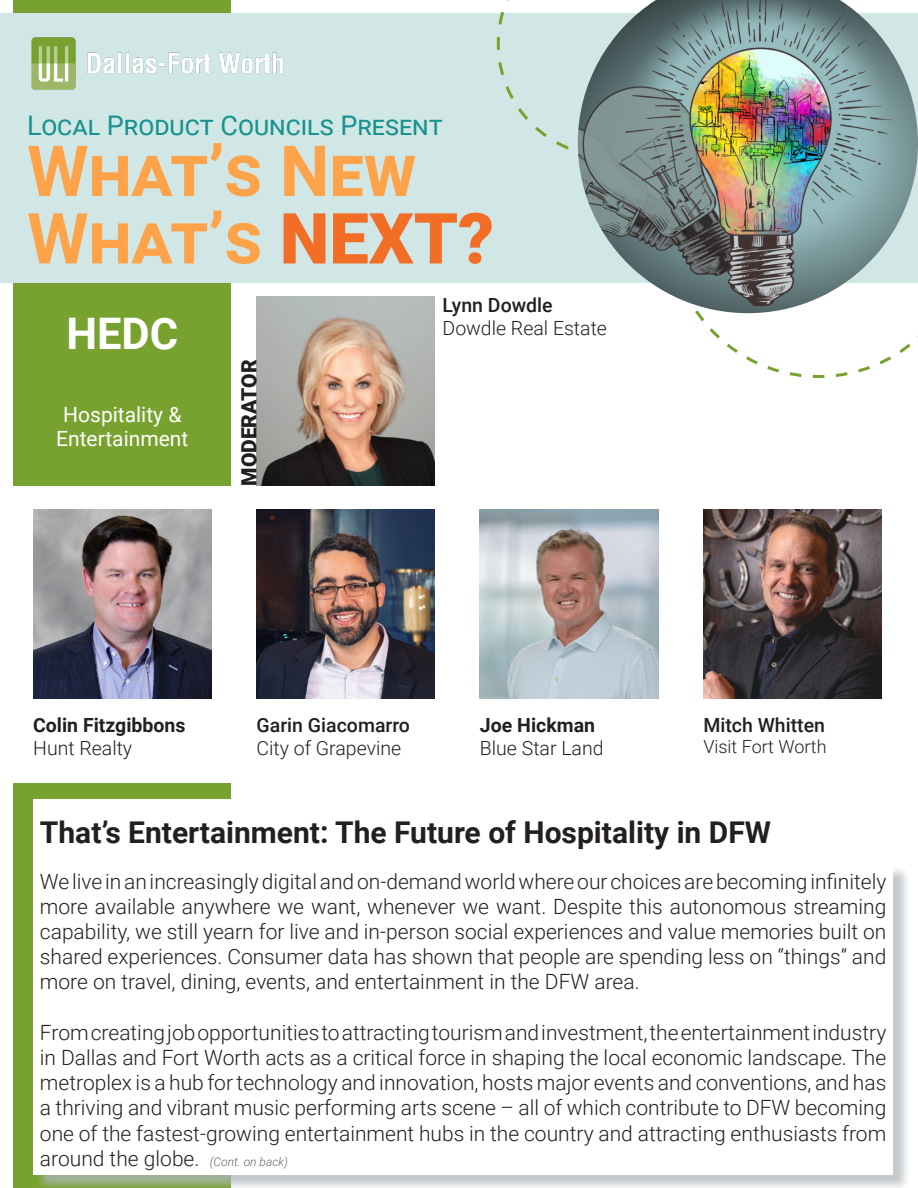
<style>
.page{position:relative;width:918px;height:1188px;background:#fff}
.page>*{position:absolute;margin:0;border:0;box-sizing:border-box;transform-origin:0 0}
.t1{font:700 70.5px/67.5px "Roboto";color:#fea34a}
.t2{font:700 43.5px "Roboto";color:#fff}
.t3{font:700 30px "Roboto";color:#231f20}
.t4{font:27px "Roboto";color:#17928e}
.t5{font:300 21px/25.2px "Roboto";color:#231f20;text-align:justify}
.t6{font:21px/24px "Roboto";color:#fff;text-align:center}
.t7{font:900 21px "Roboto";color:#231f20}
.t8{font:500 19.5px/23.4px "Roboto";color:#231f20}
.t9{font:300 19.5px "Roboto";color:#231f20}
.t10{font:700 19.5px "Roboto";color:#231f20}
.t11{font:300 18px "Roboto";color:#231f20}
.s1{font-weight:900;color:#f26d25}
.s2{font-weight:300}
.s3{font-style:italic;font-size:12px;color:#656568}
</style>
<div class="page">
<div style="left:14px;top:783px;width:217px;height:405px;background:#78a22f"></div>
<svg style="left:696px;top:313px;width:222px;height:65px"></svg>
<div style="left:14px;top:0;width:217px;height:486px;background:#78a22f"></div>
<div style="left:0;top:14px;width:918px;height:270px;background:#d1e7e6"></div>
<img style="left:480px;top:510px;width:178px;height:189px">
<img style="left:257px;top:297px;width:178px;height:189px">
<img style="left:33px;top:510px;width:178px;height:189px">
<img style="left:257px;top:510px;width:178px;height:189px">
<img style="left:703px;top:510px;width:179px;height:189px">
<div style="left:35px;top:866px;width:875px;height:322px;background:#b0b7bc;opacity:.75"></div>
<div style="left:33px;top:864px;width:860px;height:310px;background:#fff"></div>
<img style="left:31px;top:37px;width:253px;height:53px">
<div style="left:33px;top:799px;width:860px;height:65px;background:#fff"></div>
<svg style="left:495px;top:0;width:83px;height:150px"></svg>
<img style="left:578px;top:0;width:340px;height:313px">
<p class="t4" style="left:27px;top:106px;width:417px">Local Product Councils Present</p>
<p class="t1" style="left:27px;top:135px;width:469px">What’s New<br>What’s <span class="s1">NEXT?</span></p>
<p class="t2" style="left:66px;top:304px;width:113px">HEDC</p>
<p class="t6" style="left:56px;top:402px;width:134px">Hospitality &amp;<br>Entertainment</p>
<p class="t7" style="left:234px;top:486px;width:128px;rotate:-90deg">MODERATOR</p>
<p class="t8" style="left:443px;top:292px;width:112px">Lynn Dowdle</p>
<p class="t9" style="left:443px;top:314px;width:166px">Dowdle Real Estate</p>
<p class="t10" style="left:33px;top:711px;width:154px">Colin Fitzgibbons</p>
<p class="t9" style="left:33px;top:734px;width:101px">Hunt Realty</p>
<p class="t10" style="left:480px;top:711px;width:117px">Joe Hickman</p>
<p class="t9" style="left:480px;top:734px;width:125px">Blue Star Land</p>
<p class="t8" style="left:257px;top:712px;width:155px">Garin Giacomarro<br><span class="s2">City of Grapevine</span></p>
<p class="t8" style="left:703px;top:712px;width:123px">Mitch Whitten</p>
<p class="t11" style="left:703px;top:734px;width:125px">Visit Fort Worth</p>
<p class="t3" style="left:40px;top:811px;width:733px">That’s Entertainment: The Future of Hospitality in DFW</p>
<p class="t5" style="left:40px;top:868px;width:848px">We live in an increasingly digital and on-demand world where our choices are becoming infinitely more available anywhere we want, whenever we want. Despite this autonomous streaming capability, we still yearn for live and in-person social experiences and value memories built on shared experiences. Consumer data has shown that people are spending less on “things” and more on travel, dining, events, and entertainment in the DFW area.</p>
<p class="t5" style="left:40px;top:1019px;width:848px">From creating job opportunities to attracting tourism and investment, the entertainment industry in Dallas and Fort Worth acts as a critical force in shaping the local economic landscape. The metroplex is a hub for technology and innovation, hosts major events and conventions, and has a thriving and vibrant music performing arts scene – all of which contribute to DFW becoming one of the fastest-growing entertainment hubs in the country and attracting enthusiasts from around the globe. <span class="s3">(Cont. on back)</span></p>
</div>
